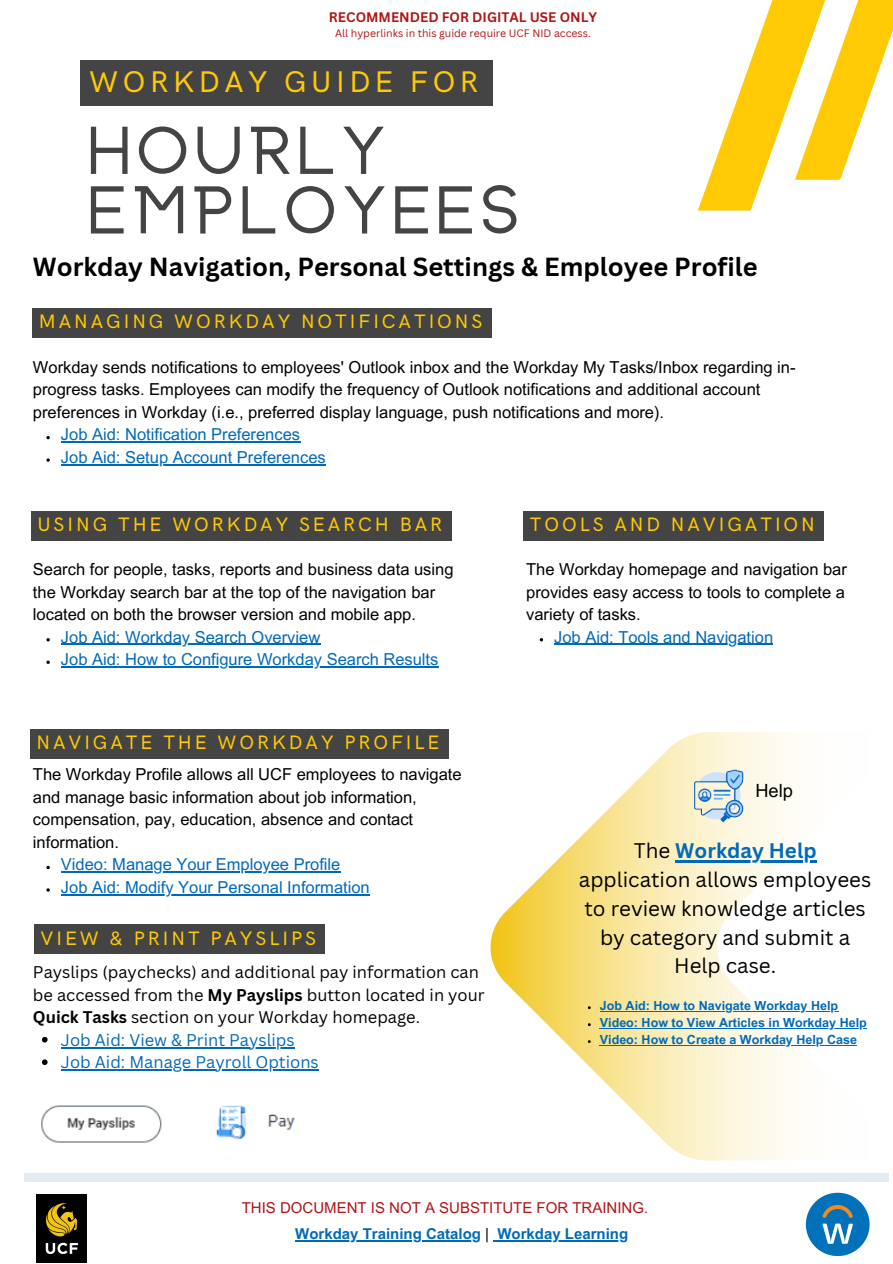
<style>
.page{position:relative;width:893px;height:1264px;background:#fff}
.page>*{position:absolute;margin:0;border:0;box-sizing:border-box;transform-origin:0 0}
.t1{font:700 54px/59.6px "Anchorage";letter-spacing:.15em;color:#444}
.t2{font:500 30px "HK Grotesk Pro";letter-spacing:.15em;color:#ffc904}
.t3{font:700 25.5px "Canva Sans";color:#000}
.t4{font:20.55px/28.8px "Canva Sans";color:#000;text-align:center}
.t5{font:500 19.5px "HK Grotesk Pro";letter-spacing:.15em;color:#ffc904}
.t6{font:18.15px "Arial MT Pro";color:#000}
.t7{font:16.5px/22.5px "Arial MT Pro";color:#000}
.t8{font:16.5px "Arial MT Pro";color:#006ab8}
.t9{font:16.5px/22.5px "Canva Sans";color:#000}
.t10{font:16.5px "Canva Sans";color:#006ab8}
.t11{font:15px "Arial MT Pro";color:#af1515}
.t12{font:700 15px "Arial MT Pro";color:#006ab8}
.t13{font:700 13.5px "Canva Sans";color:#af1515}
.t14{font:700 12.6px "Arial MT Pro";color:#006ab8}
.t15{font:10.5px "Canva Sans";color:#af1515}
.s1{font-weight:700}
.s2{font-weight:700;color:#006ab8}
.s3{font-weight:400;color:#000}
</style>
<div class="page">
<svg style="left:698px;top:0;width:194px;height:211px"></svg>
<div style="left:24px;top:1172px;width:864px;height:9px;background:#e3ecf3"></div>
<div style="left:80px;top:60px;width:412px;height:45px;background:#444"></div>
<div style="left:523px;top:511px;width:300px;height:30px;background:#444"></div>
<div style="left:33px;top:307px;width:458px;height:30px;background:#444"></div>
<div style="left:31px;top:511px;width:420px;height:30px;background:#444"></div>
<svg style="left:490px;top:732px;width:327px;height:428px"></svg>
<img style="left:805px;top:1192px;width:65px;height:65px">
<img style="left:37px;top:1194px;width:49px;height:68px">
<hr style="left:295px;top:1240px;width:186px;height:1px;background:#006ab8">
<hr style="left:497px;top:1240px;width:131px;height:1px;background:#006ab8">
<svg style="left:46px;top:638px;width:4px;height:3px"></svg>
<hr style="left:61px;top:643px;width:259px;height:2px;background:#006ab8">
<svg style="left:46px;top:660px;width:4px;height:4px"></svg>
<hr style="left:61px;top:666px;width:377px;height:1px;background:#006ab8">
<hr style="left:554px;top:643px;width:219px;height:2px;background:#006ab8">
<svg style="left:46px;top:436px;width:4px;height:3px"></svg>
<hr style="left:61px;top:441px;width:239px;height:1px;background:#006ab8">
<svg style="left:46px;top:458px;width:4px;height:4px"></svg>
<hr style="left:61px;top:464px;width:265px;height:1px;background:#006ab8">
<hr style="left:675px;top:860px;width:141px;height:2px;background:#006ab8">
<img style="left:681px;top:760px;width:74px;height:67px">
<hr style="left:599px;top:1010px;width:239px;height:1px;background:#006ab8">
<hr style="left:599px;top:1027px;width:267px;height:1px;background:#006ab8">
<hr style="left:599px;top:1044px;width:258px;height:1px;background:#006ab8">
<svg style="left:46px;top:865px;width:4px;height:4px"></svg>
<hr style="left:61px;top:871px;width:279px;height:1px;background:#006ab8">
<hr style="left:61px;top:894px;width:309px;height:1px;background:#006ab8">
<div style="left:30px;top:729px;width:419px;height:29px;background:#444"></div>
<img style="left:41px;top:1105px;width:121px;height:38px">
<img style="left:216px;top:1105px;width:79px;height:35px">
<svg style="left:42px;top:1036px;width:6px;height:6px"></svg>
<hr style="left:61px;top:1047px;width:234px;height:1px;background:#006ab8">
<svg style="left:42px;top:1059px;width:6px;height:5px"></svg>
<hr style="left:61px;top:1069px;width:258px;height:1px;background:#006ab8">
<div style="left:34px;top:924px;width:291px;height:30px;background:#444"></div>
<img style="left:693px;top:917px;width:124px;height:228px">
<img style="left:791px;top:917px;width:76px;height:196px">
<p class="t13" style="left:329px;top:8px;width:270px">RECOMMENDED FOR DIGITAL USE ONLY</p>
<p class="t15" style="left:335px;top:26px;width:257px">All hyperlinks in this guide require UCF NID access.</p>
<p class="t2" style="left:89px;top:65px;width:390px">WORKDAY GUIDE FOR</p>
<p class="t1" style="left:89px;top:128px;width:430px">HOURLY<br>EMPLOYEES</p>
<p class="t3" style="left:33px;top:249px;width:726px">Workday Navigation, Personal Settings &amp; Employee Profile</p>
<p class="t5" style="left:39px;top:310px;width:445px">MANAGING WORKDAY NOTIFICATIONS</p>
<p class="t7" style="left:33px;top:358px;width:764px">Workday sends notifications to employees' Outlook inbox and the Workday My Tasks/Inbox regarding in&shy;progress tasks. Employees can modify the frequency of Outlook notifications and additional account preferences in Workday (i.e., preferred display language, push notifications and more).</p>
<p class="t8" style="left:61px;top:428px;width:240px">Job Aid: Notification Preferences</p>
<p class="t8" style="left:61px;top:451px;width:266px">Job Aid: Setup Account Preferences</p>
<p class="t5" style="left:37px;top:513px;width:406px">USING THE WORKDAY SEARCH BAR</p>
<p class="t7" style="left:33px;top:560px;width:422px">Search for people, tasks, reports and business data using the Workday search bar at the top of the navigation bar located on both the browser version and mobile app.</p>
<p class="t8" style="left:61px;top:630px;width:261px">Job Aid: Workday Search Overview</p>
<p class="t8" style="left:61px;top:653px;width:379px">Job Aid: How to Configure Workday Search Results</p>
<p class="t5" style="left:36px;top:731px;width:404px">NAVIGATE THE WORKDAY PROFILE</p>
<p class="t7" style="left:33px;top:765px;width:430px">The Workday Profile allows all UCF employees to navigate and manage basic information about job information, compensation, pay, education, absence and contact information.</p>
<p class="t8" style="left:61px;top:858px;width:281px">Video: Manage Your Employee Profile</p>
<p class="t8" style="left:61px;top:880px;width:310px">Job Aid: Modify Your Personal Information</p>
<p class="t5" style="left:41px;top:927px;width:277px">VIEW &amp; PRINT PAYSLIPS</p>
<p class="t9" style="left:33px;top:960px;width:453px">Payslips (paychecks) and additional pay information can be accessed from the <span class="s1">My Payslips</span> button located in your<br><span class="s1">Quick Tasks</span> section on your Workday homepage.</p>
<p class="t10" style="left:61px;top:1028px;width:235px">Job Aid: View &amp; Print Payslips</p>
<p class="t10" style="left:61px;top:1050px;width:259px">Job Aid: Manage Payroll Options</p>
<p class="t5" style="left:529px;top:513px;width:286px">TOOLS AND NAVIGATION</p>
<p class="t7" style="left:526px;top:560px;width:322px;text-align:justify">The Workday homepage and navigation bar provides easy access to tools to complete a variety of tasks.</p>
<p class="t8" style="left:554px;top:630px;width:220px">Job Aid: Tools and Navigation</p>
<p class="t6" style="left:755px;top:784px;width:39px">Help</p>
<p class="t4" style="left:579px;top:836px;width:294px">The <span class="s2">Workday Help </span>application allows employees to review knowledge articles by category and submit a<br>Help case.</p>
<p class="t14" style="left:599px;top:1000px;width:240px">Job Aid: How to Navigate Workday Help</p>
<p class="t14" style="left:599px;top:1017px;width:268px">Video: How to View Articles in Workday Help</p>
<p class="t14" style="left:599px;top:1034px;width:259px">Video: How to Create a Workday Help Case</p>
<p class="t11" style="left:242px;top:1201px;width:408px">THIS DOCUMENT IS NOT A SUBSTITUTE FOR TRAINING.</p>
<p class="t12" style="left:295px;top:1228px;width:334px">Workday Training Catalog <span class="s3">|</span> Workday Learning</p>
</div>
